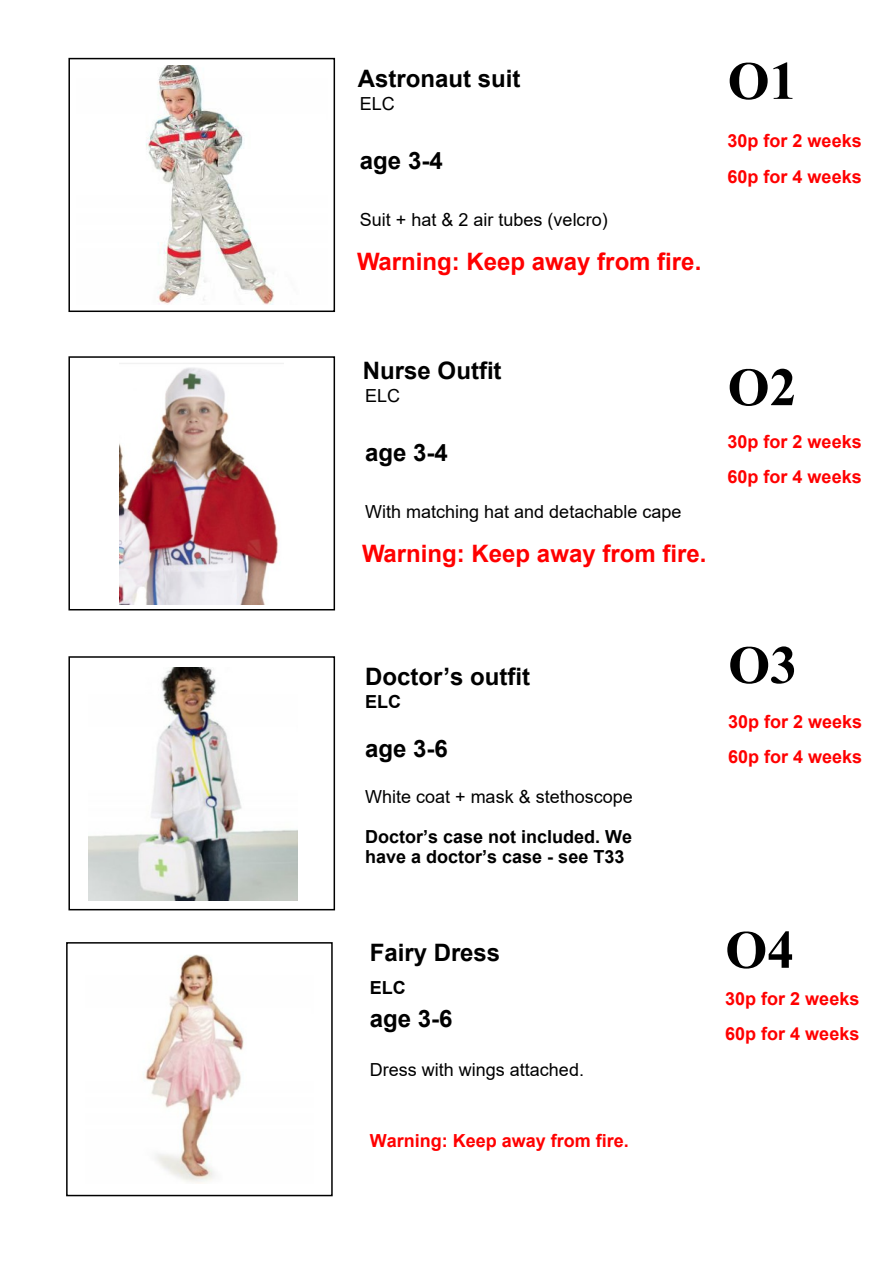
<style>
.page{position:relative;width:893px;height:1263px;background:#fff}
.page>*{position:absolute;margin:0;border:0;box-sizing:border-box;transform-origin:0 0}
.t1{font:700 54px "Times New Roman";color:#000}
.t2{font:700 24px "Arial";color:#000}
.t3{font:700 24px "Arial";color:#f00}
.t4{font:700 18px/35.7px "Arial";color:#f00}
.t5{font:18px "Arial";color:#000}
.t6{font:700 18px/20.7px "Arial";color:#000}
</style>
<div class="page">
<img style="left:146px;top:65px;width:128px;height:240px">
<div style="left:68px;top:58px;width:267px;height:254px;border:2px solid #000"></div>
<img style="left:89px;top:667px;width:209px;height:234px">
<div style="left:68px;top:656px;width:267px;height:254px;border:2px solid #000"></div>
<div style="left:68px;top:356px;width:267px;height:254px;border:2px solid #000"></div>
<div style="left:66px;top:942px;width:267px;height:254px;border:2px solid #000"></div>
<img style="left:143px;top:955px;width:101px;height:228px">
<img style="left:120px;top:363px;width:164px;height:241px">
<h2 class="t2" style="left:358px;top:69px;width:164px">Astronaut suit</h2>
<p class="t5" style="left:360px;top:97px;width:37px">ELC</p>
<h2 class="t2" style="left:360px;top:152px;width:84px">age 3-4</h2>
<p class="t5" style="left:360px;top:213px;width:249px">Suit + hat &amp; 2 air tubes (velcro)</p>
<h2 class="t3" style="left:357px;top:253px;width:346px">Warning: Keep away from fire.</h2>
<h1 class="t1" style="left:728px;top:62px;width:71px">O1</h1>
<p class="t4" style="left:728px;top:125px;width:136px">30p for 2 weeks<br>60p for 4 weeks</p>
<h2 class="t2" style="left:363px;top:361px;width:140px">Nurse Outfit</h2>
<p class="t5" style="left:365px;top:388px;width:37px">ELC</p>
<h2 class="t2" style="left:365px;top:443px;width:84px">age 3-4</h2>
<p class="t5" style="left:365px;top:505px;width:318px">With matching hat and detachable cape</p>
<h2 class="t3" style="left:362px;top:545px;width:346px">Warning: Keep away from fire.</h2>
<h1 class="t1" style="left:728px;top:369px;width:71px">O2</h1>
<p class="t4" style="left:728px;top:425px;width:136px">30p for 2 weeks<br>60p for 4 weeks</p>
<h2 class="t2" style="left:365px;top:667px;width:166px">Doctor’s outfit</h2>
<p class="t6" style="left:365px;top:692px;width:37px">ELC</p>
<h2 class="t2" style="left:365px;top:739px;width:84px">age 3-6</h2>
<p class="t5" style="left:365px;top:790px;width:269px">White coat + mask &amp; stethoscope</p>
<p class="t6" style="left:365px;top:828px;width:269px">Doctor’s case not included. We have a doctor’s case - see T33</p>
<h2 class="t2" style="left:370px;top:943px;width:132px">Fairy Dress</h2>
<p class="t6" style="left:370px;top:979px;width:37px">ELC</p>
<h2 class="t2" style="left:370px;top:1009px;width:84px">age 3-6</h2>
<p class="t5" style="left:370px;top:1063px;width:216px">Dress with wings attached.</p>
<p class="t4" style="left:370px;top:1125px;width:261px">Warning: Keep away from fire.</p>
<h1 class="t1" style="left:728px;top:646px;width:71px">O3</h1>
<p class="t4" style="left:728px;top:705px;width:136px">30p for 2 weeks<br>60p for 4 weeks</p>
<h1 class="t1" style="left:725px;top:931px;width:71px">O4</h1>
<p class="t4" style="left:725px;top:982px;width:136px">30p for 2 weeks<br>60p for 4 weeks</p>
</div>
